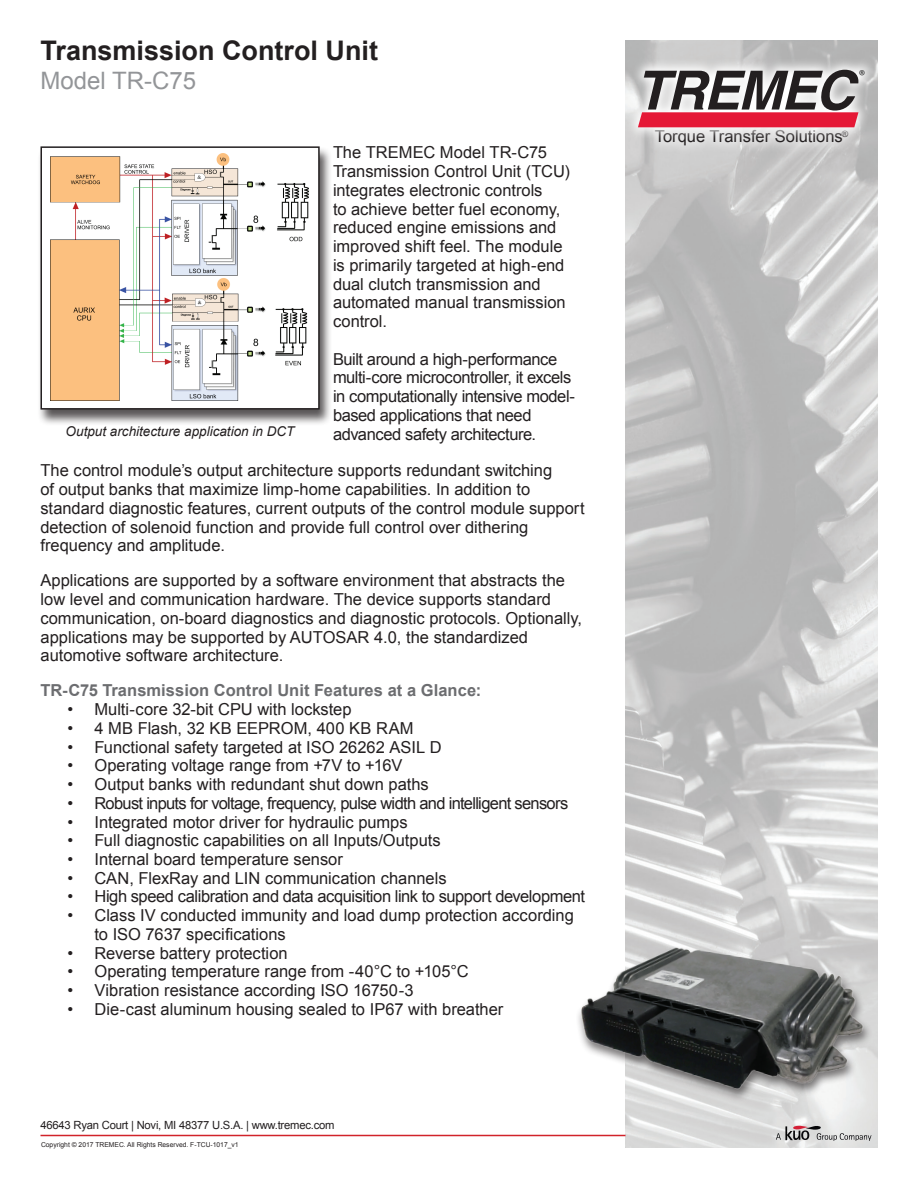
<style>
.page{position:relative;width:918px;height:1188px;background:#fff}
.page>*{position:absolute;margin:0;border:0;box-sizing:border-box;transform-origin:0 0}
.t1{font:700 27px "Arial";color:#231f20}
.t2{font:24px "Arial";color:#939598}
.t3{font:16.5px/18.8px "Arial";color:#231f20}
.t4{font:16.5px/18.8px "Arial";letter-spacing:-.025em;color:#231f20}
.t5{font:16.5px "Arial";letter-spacing:-.04em;color:#231f20}
.t6{font:700 16.5px "Arial";letter-spacing:.005em;color:#6c6d70}
.t7{font:italic 13.5px "Arial";color:#231f20}
.t8{font:11.55px "Myriad";color:#000}
.t9{font:11.25px "Arial";letter-spacing:-.02em;color:#231f20}
.t10{font:6.75px "Arial";color:#231f20}
</style>
<div class="page">
<img style="left:626px;top:40px;width:252px;height:1108px">
<div style="left:37px;top:146px;width:295px;height:280px;background:#231f20;opacity:.75"></div>
<div style="left:41px;top:147px;width:278px;height:262px;background:#fff"></div>
<div style="left:40px;top:146px;width:280px;height:264px;border:2px solid #231f20"></div>
<hr style="left:40px;top:1135px;width:586px;height:1px;background:#d1232a">
<svg style="left:776px;top:1126px;width:96px;height:15px"></svg>
<img style="left:51px;top:153px;width:257px;height:248px">
<img style="left:578px;top:898px;width:300px;height:226px">
<div style="left:643px;top:118px;width:217px;height:40px;background:#fff;opacity:.5"></div>
<svg style="left:625px;top:57px;width:252px;height:84px;background:#d4d2d2"></svg>
<svg style="left:638px;top:70px;width:221px;height:57px"></svg>
<h1 class="t1" style="left:40px;top:33px;width:339px">Transmission Control Unit</h1>
<h2 class="t2" style="left:40px;top:65px;width:157px">Model TR-C75</h2>
<p class="t3" style="left:333px;top:143px;width:239px">The TREMEC Model TR-C75<br>Transmission Control Unit (TCU) integrates electronic controls<br>to achieve better fuel economy, reduced engine emissions and improved shift feel. The module is primarily targeted at high-end dual clutch transmission and automated manual transmission control.</p>
<p class="t4" style="left:333px;top:350px;width:244px">Built around a high-performance multi-core microcontroller, it excels in computationally intensive model&shy;based applications that need advanced safety architecture.</p>
<p class="t7" style="left:66px;top:422px;width:230px">Output architecture application in DCT</p>
<p class="t3" style="left:40px;top:461px;width:546px">The control module’s output architecture supports redundant switching<br>of output banks that maximize limp-home capabilities. In addition to standard diagnostic features, current outputs of the control module support detection of solenoid function and provide full control over dithering frequency and amplitude.</p>
<p class="t3" style="left:40px;top:571px;width:543px">Applications are supported by a software environment that abstracts the low level and communication hardware. The device supports standard communication, on-board diagnostics and diagnostic protocols. Optionally, applications may be supported by AUTOSAR 4.0, the standardized automotive software architecture.</p>
<p class="t6" style="left:40px;top:680px;width:442px">TR-C75 Transmission Control Unit Features at a Glance:</p>
<p class="t3" style="left:67px;top:700px;width:286px">• Multi-core 32-bit CPU with lockstep</p>
<p class="t3" style="left:67px;top:719px;width:348px">• 4 MB Flash, 32 KB EEPROM, 400 KB RAM</p>
<p class="t3" style="left:67px;top:738px;width:376px">• Functional safety targeted at ISO 26262 ASIL D</p>
<p class="t3" style="left:67px;top:756px;width:337px">• Operating voltage range from +7V to +16V</p>
<p class="t3" style="left:67px;top:775px;width:363px">• Output banks with redundant shut down paths</p>
<p class="t5" style="left:67px;top:792px;width:502px">• Robust inputs for voltage, frequency, pulse width and intelligent sensors</p>
<p class="t3" style="left:67px;top:813px;width:342px">• Integrated motor driver for hydraulic pumps</p>
<p class="t3" style="left:67px;top:831px;width:375px">• Full diagnostic capabilities on all Inputs/Outputs</p>
<p class="t3" style="left:67px;top:850px;width:277px">• Internal board temperature sensor</p>
<p class="t3" style="left:67px;top:869px;width:381px">• CAN, FlexRay and LIN communication channels</p>
<p class="t4" style="left:67px;top:888px;width:519px">• High speed calibration and data acquisition link to support development</p>
<p class="t3" style="left:94px;top:906px;width:481px;text-indent:-27px">• Class IV conducted immunity and load dump protection according to ISO 7637 specifications</p>
<p class="t3" style="left:67px;top:944px;width:222px">• Reverse battery protection</p>
<p class="t3" style="left:67px;top:962px;width:403px">• Operating temperature range from -40°C to +105°C</p>
<p class="t3" style="left:67px;top:981px;width:348px">• Vibration resistance according ISO 16750-3</p>
<p class="t3" style="left:67px;top:1000px;width:437px">• Die-cast aluminum housing sealed to IP67 with breather</p>
<p class="t9" style="left:40px;top:1118px;width:295px">46643 Ryan Court | Novi, MI 48377 U.S.A. | www.tremec.com</p>
<p class="t10" style="left:41px;top:1140px;width:199px">Copyright © 2017 TREMEC. All Rights Reserved. F-TCU-1017_v1</p>
<p class="t8" style="left:859px;top:68px;width:7px">®</p>
<p class="t3" style="left:655px;top:127px;width:195px">Torque Transfer Solutions<sup>®</sup></p>
</div>
